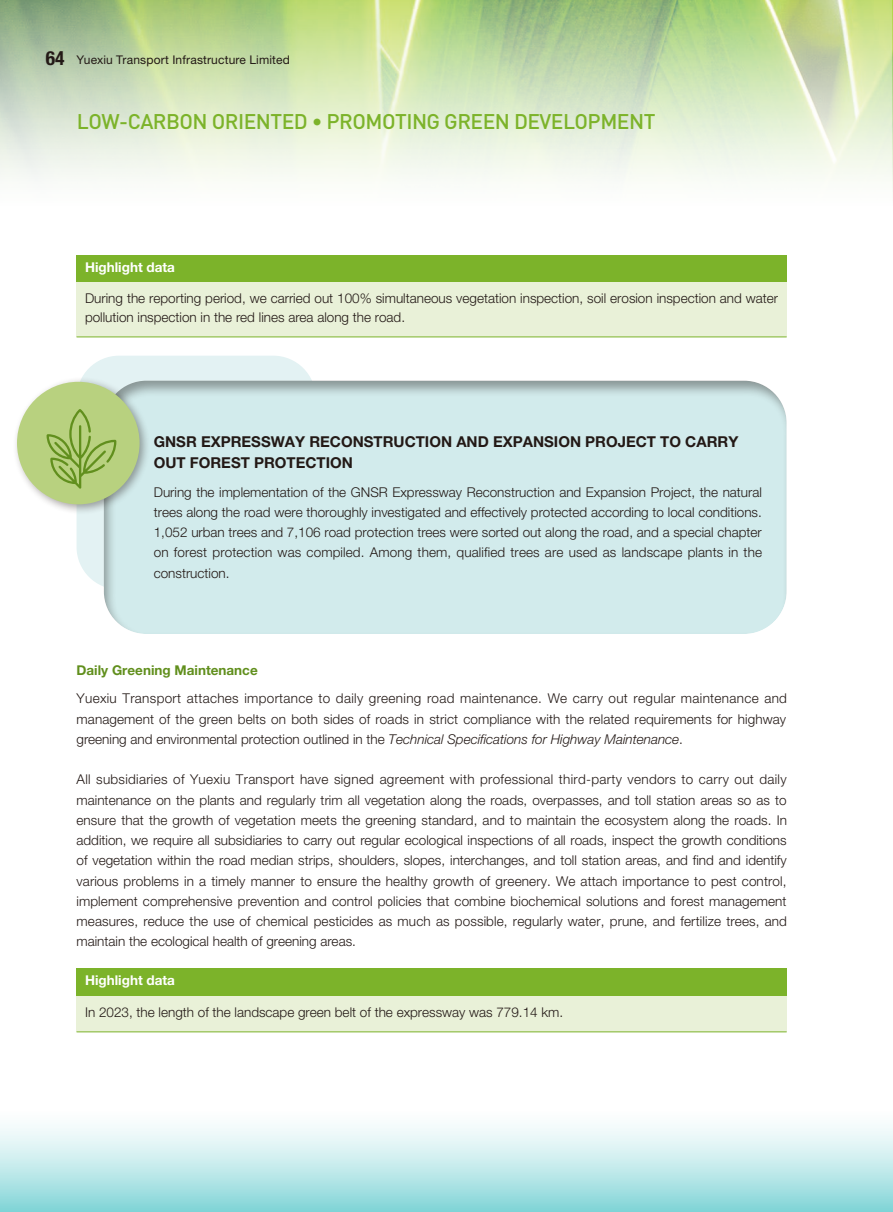
<style>
.page{position:relative;width:893px;height:1212px;background:#fff}
.page>*{position:absolute;margin:0;border:0;box-sizing:border-box;transform-origin:0 0}
.t1{font:500 21px "DIN Pro";letter-spacing:-.025em;color:#7cb32a}
.t2{font:700 15px/20.2px "Helvetica Neue LT Std";color:#231916}
.t3{font:300 13.5px/20.2px "Helvetica Neue LT Std";color:#231916;text-align:justify}
.t4{font:700 13.5px "Helvetica Neue LT Std";color:#fff}
.t5{font:700 13.5px "Helvetica Neue LT Std";color:#618f1d}
.t6{font:12px "Helvetica Neue LT Std";letter-spacing:.015em;color:#231916}
.s1{font-weight:700;font-stretch:condensed;font-size:19.5px}
.s2{font-style:italic}
</style>
<div class="page">
<div style="left:0;top:1099px;width:893px;height:113px;background:linear-gradient(to bottom,#fff,#8bd7da)"></div>
<hr style="left:892px;top:1099px;width:1px;height:113px;background:#29b7bb">
<img style="left:0;top:0;width:893px;height:190px">
<div style="left:77px;top:255px;width:710px;height:27px;background:#7cb32a"></div>
<div style="left:77px;top:282px;width:710px;height:55px;background:#e9f1d8"></div>
<hr style="left:77px;top:337px;width:710px;height:1px;background:#7cb32a">
<div style="left:77px;top:356px;width:239px;height:233px;background:#e3f2f3;border-radius:43px"></div>
<div style="left:91px;top:370px;width:708px;height:264px;background:#231916;opacity:.4"></div>
<div style="left:12px;top:377px;width:138px;height:138px;background:#231916;opacity:.4"></div>
<div style="left:17px;top:382px;width:123px;height:122px;background:#b8d17f;border-radius:50%"></div>
<svg style="left:47px;top:409px;width:69px;height:80px"></svg>
<div style="left:77px;top:969px;width:710px;height:27px;background:#7cb32a"></div>
<div style="left:77px;top:996px;width:710px;height:36px;background:#e9f1d8"></div>
<hr style="left:77px;top:1031px;width:710px;height:1px;background:#7cb32a">
<p class="t6" style="left:46px;top:52px;width:245px"><span class="s1">64</span> Yuexiu Transport Infrastructure Limited</p>
<h1 class="t1" style="left:77px;top:107px;width:580px">LOW-CARBON ORIENTED • PROMOTING GREEN DEVELOPMENT</h1>
<p class="t4" style="left:85px;top:258px;width:91px">Highlight data</p>
<p class="t3" style="left:85px;top:289px;width:695px;line-height:18.8px">During the reporting period, we carried out 100% simultaneous vegetation inspection, soil erosion inspection and water pollution inspection in the red lines area along the road.</p>
<p class="t2" style="left:154px;top:432px;width:586px">GNSR EXPRESSWAY RECONSTRUCTION AND EXPANSION PROJECT TO CARRY<br>OUT FOREST PROTECTION</p>
<p class="t3" style="left:154px;top:481px;width:610px">During the implementation of the GNSR Expressway Reconstruction and Expansion Project, the natural trees along the road were thoroughly investigated and effectively protected according to local conditions.<br>1,052 urban trees and 7,106 road protection trees were sorted out along the road, and a special chapter on forest protection was compiled. Among them, qualified trees are used as landscape plants in the construction.</p>
<p class="t5" style="left:77px;top:661px;width:183px">Daily Greening Maintenance</p>
<p class="t3" style="left:77px;top:688px;width:712px">Yuexiu Transport attaches importance to daily greening road maintenance. We carry out regular maintenance and management of the green belts on both sides of roads in strict compliance with the related requirements for highway greening and environmental protection outlined in the <span class="s2">Technical Specifications for Highway Maintenance</span>.</p>
<p class="t3" style="left:77px;top:769px;width:712px">All subsidiaries of Yuexiu Transport have signed agreement with professional third-party vendors to carry out daily maintenance on the plants and regularly trim all vegetation along the roads, overpasses, and toll station areas so as to ensure that the growth of vegetation meets the greening standard, and to maintain the ecosystem along the roads. In addition, we require all subsidiaries to carry out regular ecological inspections of all roads, inspect the growth conditions of vegetation within the road median strips, shoulders, slopes, interchanges, and toll station areas, and find and identify various problems in a timely manner to ensure the healthy growth of greenery. We attach importance to pest control, implement comprehensive prevention and control policies that combine biochemical solutions and forest management measures, reduce the use of chemical pesticides as much as possible, regularly water, prune, and fertilize trees, and maintain the ecological health of greening areas.</p>
<p class="t4" style="left:85px;top:972px;width:91px">Highlight data</p>
<p class="t3" style="left:85px;top:1001px;width:480px">In 2023, the length of the landscape green belt of the expressway was 779.14 km.</p>
</div>
